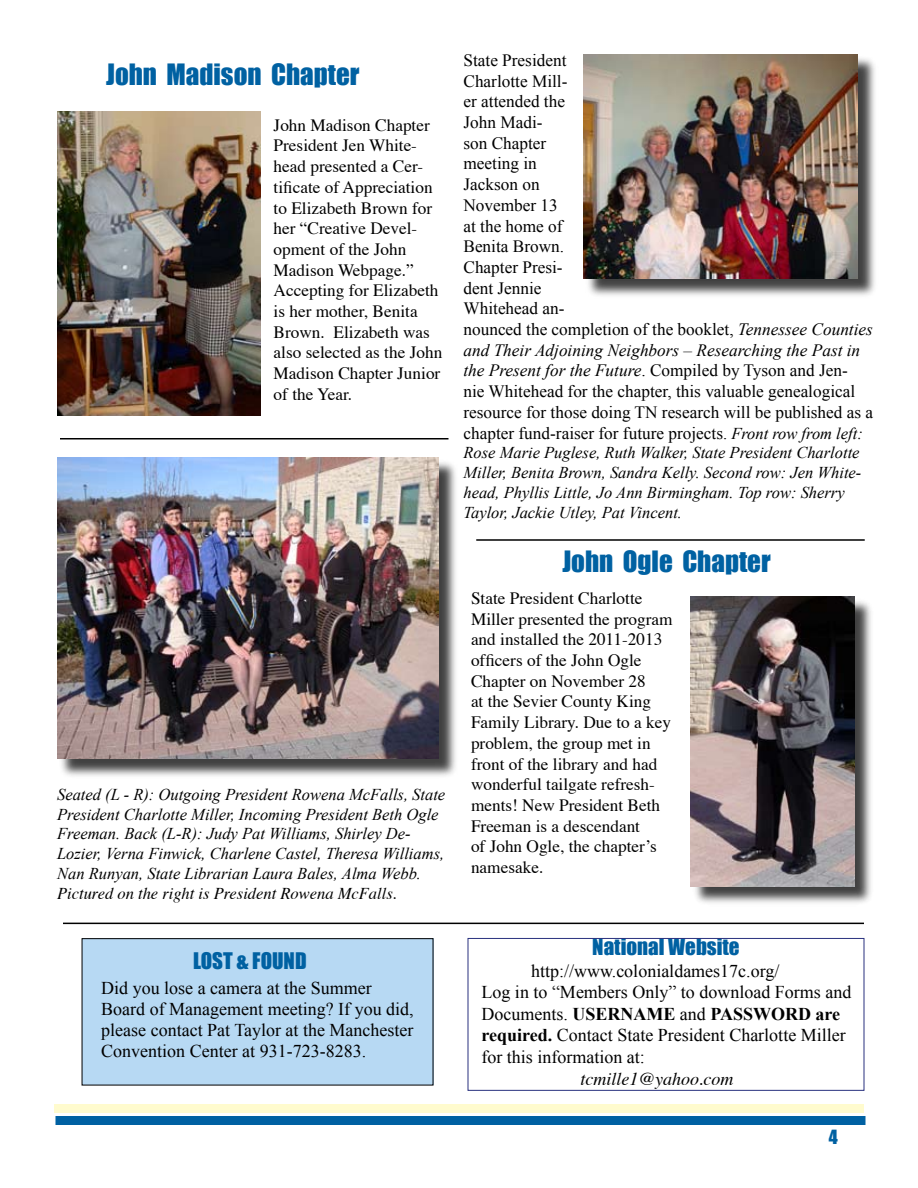
<style>
.page{position:relative;width:918px;height:1188px;background:#fff}
.page>*{position:absolute;margin:0;border:0;box-sizing:border-box;transform-origin:0 0}
.t1{font:27px "Impact";color:#0061a2}
.t2{font:21px "Impact";color:#0061a2}
.t3{font:18px/21.6px "Times New Roman";color:#000}
.t4{font:italic 18px "Times";color:#000}
.t5{font:18px "Impact";color:#0061a2}
.t6{font:17.25px/20.7px "Times";color:#000}
.t7{font:17.25px/20.7px "Times New Roman";color:#000}
.t8{font:italic 16.5px/19.8px "Times New Roman";color:#000}
.t9{font:italic 16.5px "Times";color:#000}
.s1{font-style:italic}
.s2{font-size:16.5px}
.s3{font-style:italic;font-size:16.5px}
.s4{font-weight:700}
</style>
<div class="page">
<div style="left:54px;top:1104px;width:810px;height:9px;background:#fffbce"></div>
<div style="left:56px;top:1116px;width:810px;height:9px;background:#0061a2"></div>
<img style="left:57px;top:111px;width:203px;height:305px">
<div style="left:585px;top:56px;width:293px;height:244px;background:#000;opacity:.75"></div>
<img style="left:584px;top:54px;width:274px;height:225px">
<hr style="left:63px;top:923px;width:801px;height:1px;background:#000">
<div style="left:59px;top:459px;width:400px;height:320px;background:#000;opacity:.75"></div>
<img style="left:57px;top:458px;width:382px;height:301px">
<div style="left:692px;top:598px;width:182px;height:309px;background:#000;opacity:.75"></div>
<img style="left:691px;top:597px;width:164px;height:289px">
<div style="left:82px;top:939px;width:351px;height:146px;background:#b7d9f3"></div>
<div style="left:468px;top:938px;width:396px;height:152px;border:1px solid #29317e"></div>
<hr style="left:60px;top:438px;width:388px;height:2px;background:#000">
<hr style="left:476px;top:539px;width:389px;height:2px;background:#000">
<h1 class="t1" style="left:106px;top:57px;width:255px">John Madison Chapter</h1>
<p class="t6" style="left:274px;top:113px;width:170px">John Madison Chapter<br>President Jen White&shy;head presented a Cer&shy;tificate of Appreciation to Elizabeth Brown for her “Creative Devel&shy;opment of the John<br>Madison Webpage.”<br>Accepting for Elizabeth is her mother, Benita<br>Brown. Elizabeth was also selected as the John<br>Madison Chapter Junior of the Year.</p>
<p class="t8" style="left:57px;top:784px;width:390px">Seated (L - R): Outgoing President Rowena McFalls, State President Charlotte Miller, Incoming President Beth Ogle Freeman. Back (L-R): Judy Pat Williams, Shirley De-Lozier, Verna Finwick, Charlene Castel, Theresa Williams, Nan Runyan, State Librarian Laura Bales, Alma Webb.</p>
<p class="t9" style="left:57px;top:878px;width:341px">Pictured on the right is President Rowena McFalls.</p>
<p class="t2" style="left:193px;top:947px;width:115px">LOST &amp; FOUND</p>
<p class="t3" style="left:101px;top:977px;width:314px;line-height:21px">Did you lose a camera at the Summer Board of Management meeting? If you did, please contact Pat Taylor at the Manchester Convention Center at 931-723-8283.</p>
<p class="t7" style="left:464px;top:50px;width:411px">State President<br>Charlotte Mill-<br>er attended the<br>John Madi-<br>son Chapter<br>meeting in<br>Jackson on<br>November 13<br>at the home of<br>Benita Brown.<br>Chapter Presi-<br>dent Jennie<br>Whitehead an-<br>nounced the completion of the booklet, <span class="s1">Tennessee Counties and Their Adjoining Neighbors – Researching the Past in the Present for the Future</span>. Compiled by Tyson and Jen&shy;nie Whitehead for the chapter, this valuable genealogical resource for those doing TN research will be published as a chapter fund-raiser for future projects<span class="s2">.</span> <span class="s3">Front row from left:</span></p>
<p class="t8" style="left:464px;top:443px;width:399px">Rose Marie Puglese, Ruth Walker, State President Charlotte Miller, Benita Brown, Sandra Kelly. Second row: Jen White&shy;head, Phyllis Little, Jo Ann Birmingham. Top row: Sherry Taylor, Jackie Utley, Pat Vincent.</p>
<h1 class="t1" style="left:562px;top:545px;width:210px">John Ogle Chapter</h1>
<p class="t6" style="left:471px;top:586px;width:203px">State President Charlotte<br>Miller presented the program and installed the 2011-2013 officers of the John Ogle<br>Chapter on November 28<br>at the Sevier County King<br>Family Library. Due to a key problem, the group met in front of the library and had wonderful tailgate refresh&shy;ments! New President Beth<br>Freeman is a descendant<br>of John Ogle, the chapter’s namesake.</p>
<p class="t2" style="left:592px;top:934px;width:149px">National Website</p>
<p class="t3" style="left:482px;top:960px;width:371px;text-indent:50px">http://www.colonialdames17c.org/<br>Log in to “Members Only” to download Forms and Documents. <span class="s4">USERNAME</span> and <span class="s4">PASSWORD are required.</span> Contact State President Charlotte Miller for this information at:</p>
<p class="t4" style="left:580px;top:1062px;width:155px">tcmille1@yahoo.com</p>
<p class="t5" style="left:829px;top:1126px;width:10px">4</p>
</div>
